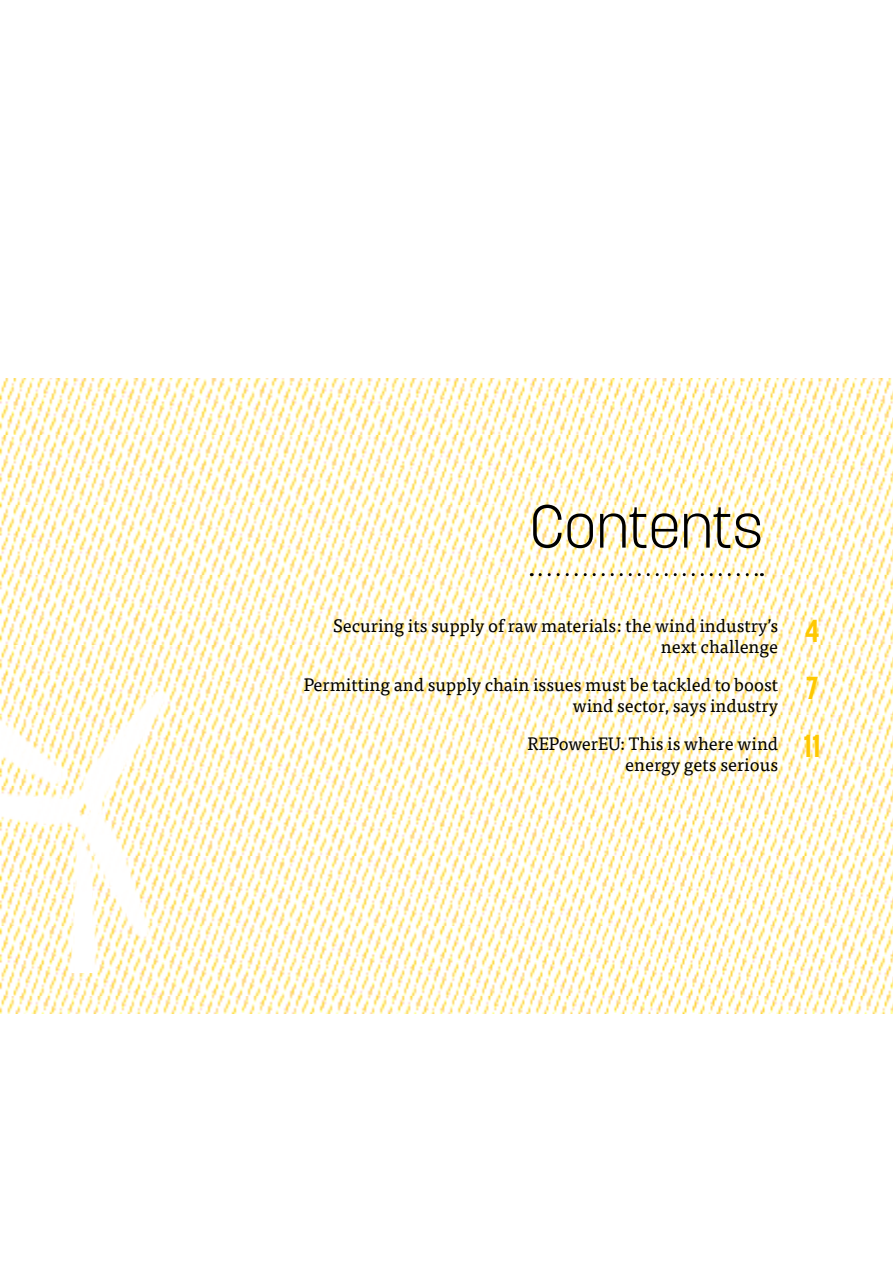
<style>
.page{position:relative;width:893px;height:1263px;background:#fff}
.page>*{position:absolute;margin:0;border:0;box-sizing:border-box;transform-origin:0 0}
.t1{font:300 60px "Korolev";color:#000}
.t2{font:700 31.5px/57.4px "Korolev Condensed";color:#fec800;text-align:justify}
.t3{font:18px/21px "Tisa Pro";color:#000;text-align:right}
</style>
<div class="page">
<img style="left:0;top:378px;width:893px;height:635px">
<img style="left:0;top:437px;width:209px;height:536px">
<svg style="left:540px;top:573px;width:222px;height:3px"></svg>
<h1 class="t1" style="left:530px;top:488px;width:235px">Contents</h1>
<p class="t3" style="left:333px;top:614px;width:447px">Securing its supply of raw materials: the wind industry’s next challenge</p>
<p class="t3" style="left:304px;top:673px;width:476px">Permitting and supply chain issues must be tackled to boost wind sector, says industry</p>
<p class="t3" style="left:527px;top:732px;width:252px">REPowerEU: This is where wind energy gets serious</p>
<h2 class="t2" style="left:803px;top:602px;width:19px">4<br>7<br>11</h2>
</div>
